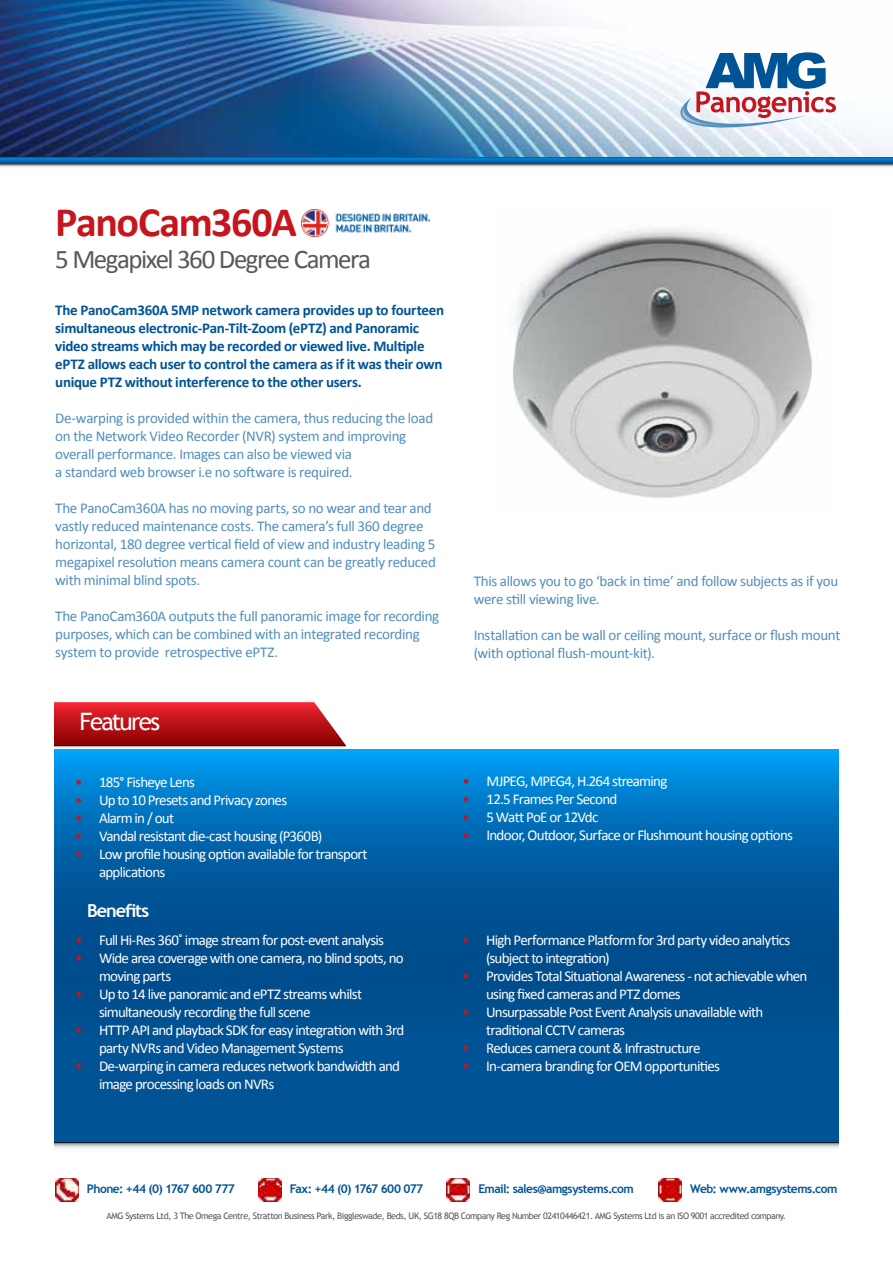
<style>
.page{position:relative;width:893px;height:1263px;background:#fff}
.page>*{position:absolute;margin:0;border:0;box-sizing:border-box;transform-origin:0 0}
.t1{font:700 42px "Calibri";letter-spacing:-.035em;color:#c4161c}
.t2{font:27px "Calibri";letter-spacing:-.055em;color:#58595b}
.t3{font:24px "Trebuchet MS";letter-spacing:-.075em;color:#fff}
.t4{font:700 18px "Trebuchet MS";letter-spacing:-.055em;color:#fff}
.t5{font:15px/18px "Calibri";letter-spacing:-.045em;color:#fff}
.t6{font:15px/18px "Calibri";letter-spacing:-.02em;color:#508ebc}
.t7{font:700 15px/18px "Calibri";letter-spacing:-.02em;color:#005495}
.t8{font:700 12px "Trebuchet MS";letter-spacing:-.04em;color:#005495}
.t9{font:9px "Trebuchet MS";letter-spacing:-.05em;color:#58595b}
.s1{color:#c4161c}
</style>
<div class="page">
<svg style="left:54px;top:745px;width:292px;height:3px"></svg>
<svg style="left:54px;top:749px;width:785px;height:394px;background:#005da2"></svg>
<svg style="left:54px;top:702px;width:292px;height:43px;background:#bf2025"></svg>
<svg style="left:54px;top:1143px;width:785px;height:5px"></svg>
<img style="left:56px;top:1178px;width:22px;height:23px">
<img style="left:258px;top:1178px;width:23px;height:23px">
<img style="left:447px;top:1178px;width:23px;height:23px">
<img style="left:659px;top:1178px;width:23px;height:23px">
<img style="left:513px;top:228px;width:299px;height:270px">
<div style="left:0;top:157px;width:893px;height:7px;background:#005495"></div>
<svg style="left:0;top:164px;width:893px;height:3px;background:#aeb0b1"></svg>
<svg style="left:0;top:157px;width:893px;height:5px;background:#0070ba"></svg>
<img style="left:0;top:0;width:893px;height:157px">
<svg style="left:680px;top:52px;width:156px;height:76px"></svg>
<img style="left:681px;top:101px;width:54px;height:25px">
<img style="left:302px;top:209px;width:128px;height:28px">
<h1 class="t1" style="left:55px;top:195px;width:243px">PanoCam360A</h1>
<h2 class="t2" style="left:55px;top:242px;width:317px">5 Megapixel 360 Degree Camera</h2>
<p class="t7" style="left:55px;top:301px;width:390px">The PanoCam360A 5MP network camera provides up to fourteen simultaneous electronic-Pan-Tilt-Zoom (ePTZ) and Panoramic video streams which may be recorded or viewed live. Multiple ePTZ allows each user to control the camera as if it was their own unique PTZ without interference to the other users.</p>
<p class="t6" style="left:55px;top:409px;width:380px">De-warping is provided within the camera, thus reducing the load on the Network Video Recorder (NVR) system and improving overall performance. Images can also be viewed via<br>a standard web browser i.e no software is required.</p>
<p class="t6" style="left:55px;top:499px;width:382px">The PanoCam360A has no moving parts, so no wear and tear and vastly reduced maintenance costs. The camera’s full 360 degree horizontal, 180 degree vertical field of view and industry leading 5 megapixel resolution means camera count can be greatly reduced with minimal blind spots.</p>
<p class="t6" style="left:55px;top:607px;width:386px">The PanoCam360A outputs the full panoramic image for recording purposes, which can be combined with an integrated recording system to provide retrospective ePTZ.</p>
<p class="t6" style="left:474px;top:572px;width:366px">This allows you to go ‘back in time’ and follow subjects as if you were still viewing live.</p>
<p class="t6" style="left:474px;top:626px;width:368px">Installation can be wall or ceiling mount, surface or flush mount (with optional flush-mount-kit).</p>
<h3 class="t3" style="left:80px;top:707px;width:82px">Features</h3>
<p class="t5" style="left:75px;top:773px;width:122px"><span class="s1">•</span> 185° Fisheye Lens</p>
<p class="t5" style="left:75px;top:791px;width:214px"><span class="s1">•</span> Up to 10 Presets and Privacy zones</p>
<p class="t5" style="left:75px;top:809px;width:101px"><span class="s1">•</span> Alarm in / out</p>
<p class="t5" style="left:75px;top:827px;width:249px"><span class="s1">•</span> Vandal resistant die-cast housing (P360B)</p>
<p class="t5" style="left:99px;top:845px;width:270px;text-indent:-24px"><span class="s1">•</span> Low profile housing option available for transport applications</p>
<p class="t4" style="left:87px;top:899px;width:64px">Benefits</p>
<p class="t5" style="left:75px;top:930px;width:310px"><span class="s1">•</span> Full Hi-Res 360˚ image stream for post-event analysis</p>
<p class="t5" style="left:99px;top:948px;width:306px;text-indent:-24px"><span class="s1">•</span> Wide area coverage with one camera, no blind spots, no moving parts</p>
<p class="t5" style="left:99px;top:984px;width:265px;text-indent:-24px"><span class="s1">•</span> Up to 14 live panoramic and ePTZ streams whilst simultaneously recording the full scene</p>
<p class="t5" style="left:99px;top:1020px;width:307px;text-indent:-24px"><span class="s1">•</span> HTTP API and playback SDK for easy integration with 3rd party NVRs and Video Management Systems</p>
<p class="t5" style="left:99px;top:1056px;width:303px;text-indent:-24px"><span class="s1">•</span> De-warping in camera reduces network bandwidth and image processing loads on NVRs</p>
<p class="t5" style="left:462px;top:772px;width:207px"><span class="s1">•</span> MJPEG, MPEG4, H.264 streaming</p>
<p class="t5" style="left:462px;top:790px;width:157px"><span class="s1">•</span> 12.5 Frames Per Second</p>
<p class="t5" style="left:462px;top:808px;width:137px"><span class="s1">•</span> 5 Watt PoE or 12Vdc</p>
<p class="t5" style="left:462px;top:826px;width:332px"><span class="s1">•</span> Indoor, Outdoor, Surface or Flushmount housing options</p>
<p class="t5" style="left:486px;top:930px;width:306px;text-indent:-24px"><span class="s1">•</span> High Performance Platform for 3rd party video analytics (subject to integration)</p>
<p class="t5" style="left:486px;top:966px;width:323px;text-indent:-24px"><span class="s1">•</span> Provides Total Situational Awareness - not achievable when using fixed cameras and PTZ domes</p>
<p class="t5" style="left:486px;top:1002px;width:279px;text-indent:-24px"><span class="s1">•</span> Unsurpassable Post Event Analysis unavailable with traditional CCTV cameras</p>
<p class="t5" style="left:462px;top:1038px;width:240px"><span class="s1">•</span> Reduces camera count &amp; Infrastructure</p>
<p class="t5" style="left:462px;top:1056px;width:259px"><span class="s1">•</span> In-camera branding for OEM opportunities</p>
<p class="t8" style="left:87px;top:1181px;width:150px">Phone: +44 (0) 1767 600 777</p>
<p class="t8" style="left:290px;top:1181px;width:135px">Fax: +44 (0) 1767 600 077</p>
<p class="t8" style="left:478px;top:1181px;width:157px">Email: sales@amgsystems.com</p>
<p class="t8" style="left:690px;top:1181px;width:149px">Web: www.amgsystems.com</p>
<p class="t9" style="left:107px;top:1210px;width:681px">AMG Systems Ltd, 3 The Omega Centre, Stratton Business Park, Biggleswade, Beds, UK, SG18 8QB Company Reg Number 02410446421. AMG Systems Ltd is an ISO 9001 accredited company.</p>
</div>
